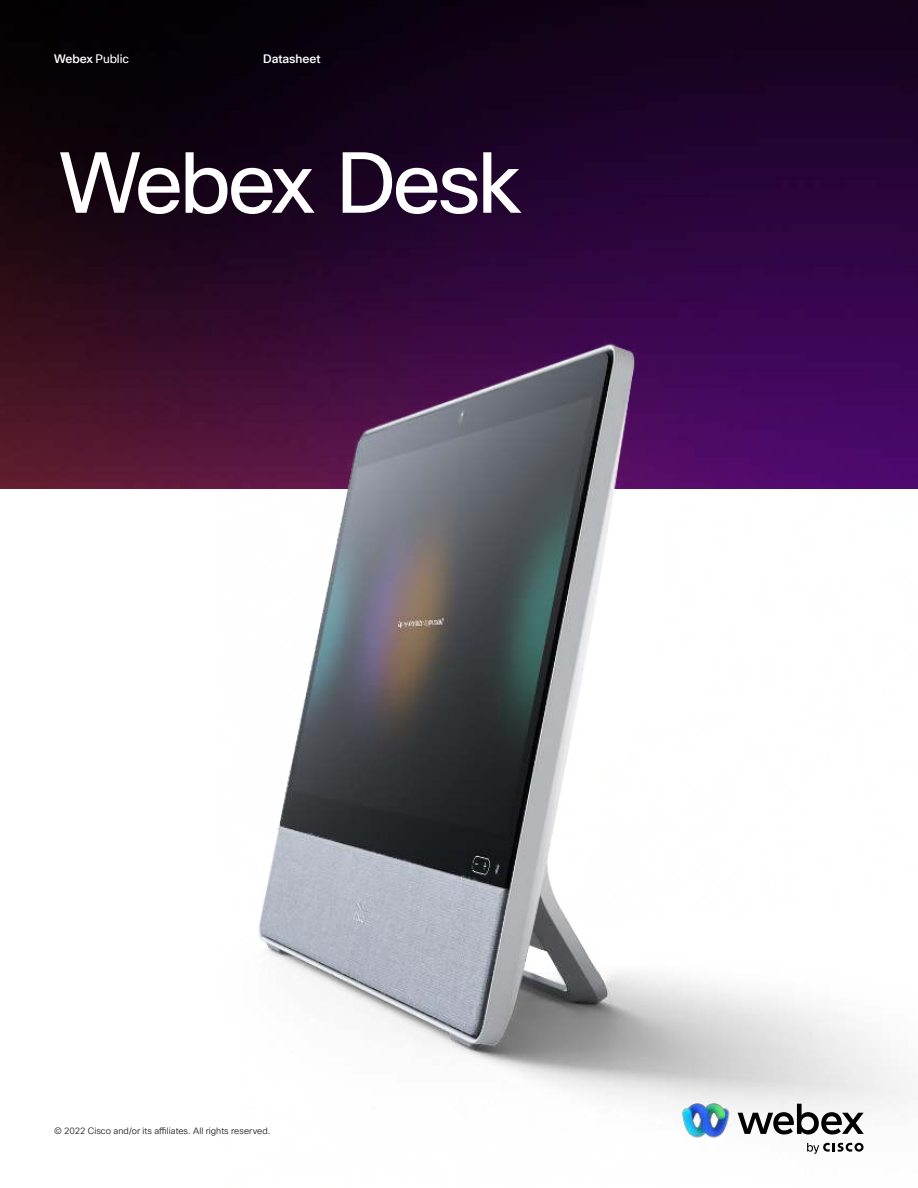
<style>
.page{position:relative;width:918px;height:1188px;background:#fff}
.page>*{position:absolute;margin:0;border:0;box-sizing:border-box;transform-origin:0 0}
.t1{font:84px "Cisco Sans TT";letter-spacing:-.04em;color:#fff}
.t2{font:12px "Cisco Sans TT";letter-spacing:-.01em;color:#fff}
.t3{font:500 12px "Cisco Sans TT";letter-spacing:-.005em;color:#fff}
.t4{font:9px "Cisco Sans TT Light";letter-spacing:.005em;color:#231f20}
.s1{font-weight:500}
</style>
<div class="page">
<img style="left:0;top:0;width:918px;height:489px">
<img style="left:218px;top:324px;width:700px;height:819px">
<img style="left:662px;top:1083px;width:72px;height:58px">
<svg style="left:738px;top:1104px;width:126px;height:30px"></svg>
<svg style="left:807px;top:1143px;width:57px;height:11px"></svg>
<h2 class="t2" style="left:54px;top:55px;width:77px"><span class="s1">Webex</span> Public</h2>
<h2 class="t3" style="left:263px;top:54px;width:59px">Datasheet</h2>
<h1 class="t1" style="left:60px;top:151px;width:463px">Webex Desk</h1>
<p class="t4" style="left:54px;top:1125px;width:218px">© 2022 Cisco and/or its affiliates. All rights reserved.</p>
</div>
